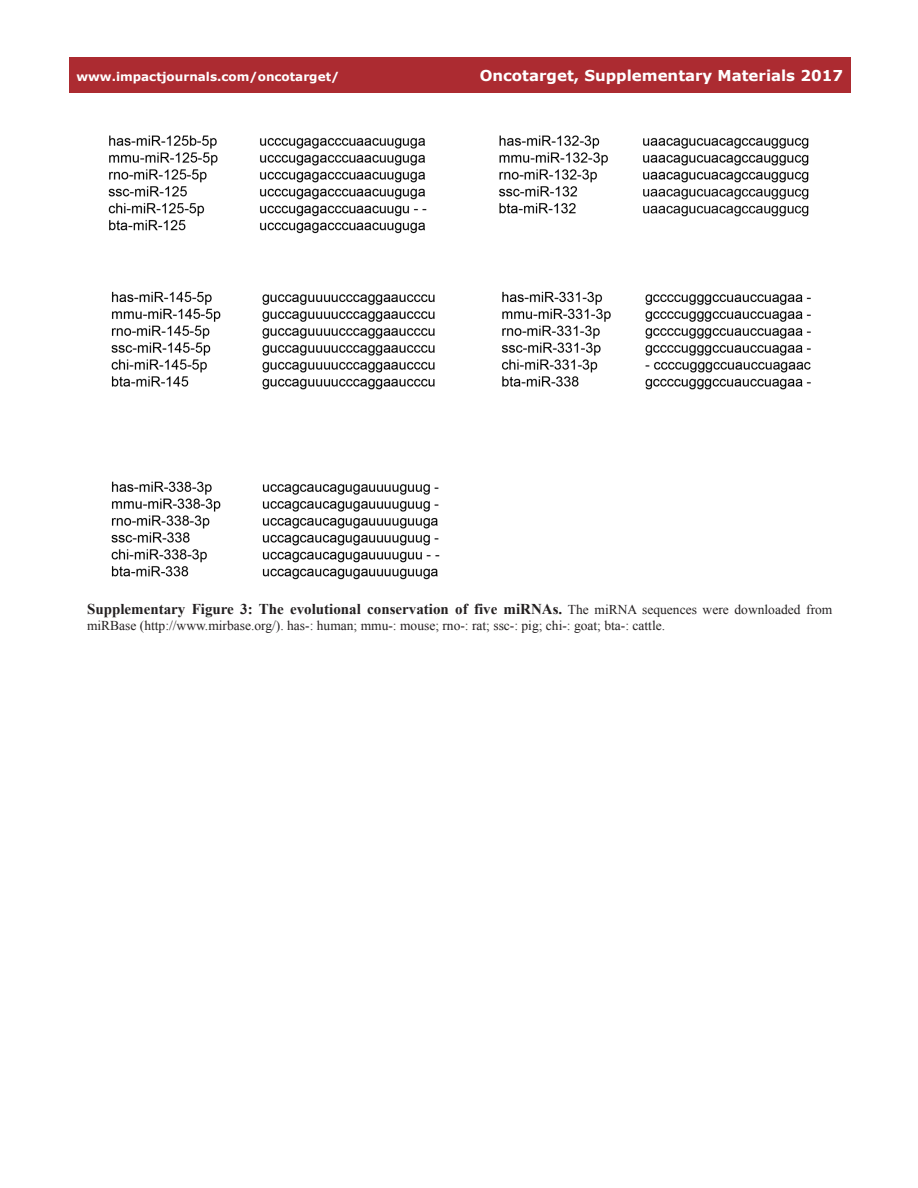
<style>
.page{position:relative;width:918px;height:1188px;background:#fff}
.page>*{position:absolute;margin:0;border:0;box-sizing:border-box;transform-origin:0 0}
.figuretext{font:700 15px "Times New Roman";color:#231f20}
.t1{font:700 15px "Verdana";color:#fff}
.figuretext-2{font:13.5px "Times New Roman";color:#231f20}
.t2{font:700 12px "Verdana";color:#fff}
.s1{font-weight:400;font-size:13.5px}
</style>
<div class="page">
<div style="left:69px;top:57px;width:781px;height:36px;background:#ac2b31"></div>
<img style="left:108px;top:135px;width:703px;height:445px">
<p class="t2" style="left:76px;top:69px;width:264px">www.impactjournals.com/oncotarget/</p>
<p class="t1" style="left:480px;top:66px;width:365px">Oncotarget, Supplementary Materials 2017</p>
<p class="figuretext" style="left:87px;top:598px;width:747px">Supplementary Figure 3: The evolutional conservation of five miRNAs. <span class="s1">The miRNA sequences were downloaded from</span></p>
<p class="figuretext-2" style="left:87px;top:616px;width:580px">miRBase (http://www.mirbase.org/). has-: human; mmu-: mouse; rno-: rat; ssc-: pig; chi-: goat; bta-: cattle.</p>
</div>
